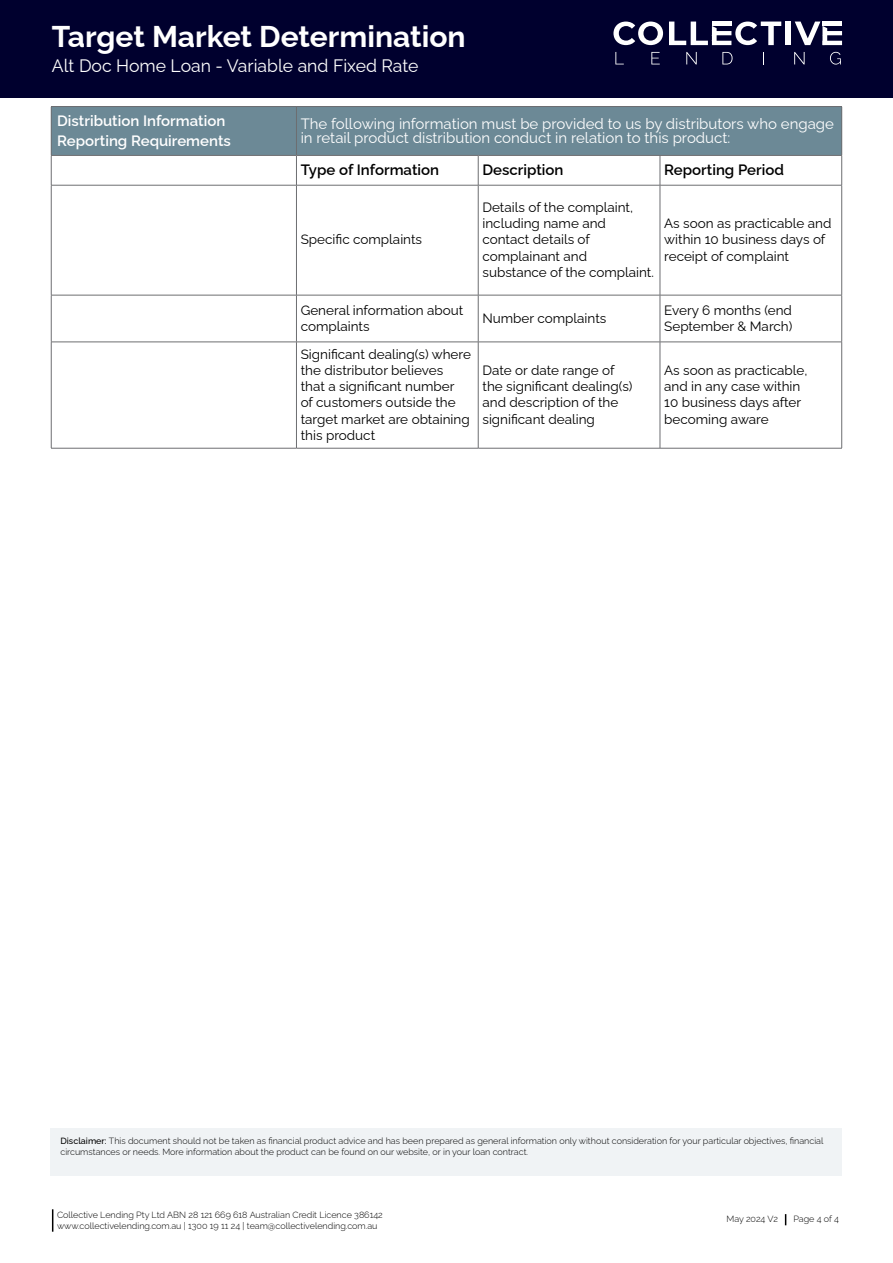
<style>
.page{position:relative;width:893px;height:1263px;background:#fff}
.page>*{position:absolute;margin:0;border:0;box-sizing:border-box;transform-origin:0 0}
.t1{font:700 30px "Raleway";color:#fff}
.t2{font:18px "Raleway";color:#fff}
.t3{font:15px/13.5px "Raleway";color:#fff}
.t4{font:600 15px/19.5px "Raleway";color:#fff}
.t5{font:600 15px "Raleway";color:#000}
.t6{font:13.5px/16.2px "Raleway";color:#000}
.t7{font:300 9px/11.2px "Raleway";color:#000}
.s1{font-weight:500}
</style>
<div class="page">
<div style="left:0;top:0;width:893px;height:98px;background:#00002e"></div>
<svg style="left:52px;top:1209px;width:1px;height:23px"></svg>
<svg style="left:615px;top:52px;width:9px;height:12px"></svg>
<svg style="left:651px;top:52px;width:9px;height:12px"></svg>
<svg style="left:686px;top:52px;width:11px;height:12px"></svg>
<svg style="left:722px;top:52px;width:10px;height:12px"></svg>
<svg style="left:763px;top:52px;width:1px;height:12px"></svg>
<svg style="left:794px;top:52px;width:11px;height:12px"></svg>
<svg style="left:830px;top:52px;width:11px;height:13px"></svg>
<svg style="left:613px;top:22px;width:50px;height:23px"></svg>
<div style="left:785px;top:22px;width:6px;height:23px;background:#fff"></div>
<svg style="left:669px;top:22px;width:112px;height:23px"></svg>
<svg style="left:795px;top:22px;width:47px;height:23px"></svg>
<div style="left:51px;top:107px;width:245px;height:48px;background:#6c8996"></div>
<div style="left:296px;top:107px;width:546px;height:48px;background:#6c8996"></div>
<hr style="left:51px;top:107px;width:1px;height:48px;background:#6d6e71">
<hr style="left:296px;top:107px;width:1px;height:48px;background:#6d6e71">
<svg style="left:51px;top:156px;width:1px;height:29px"></svg>
<hr style="left:51px;top:185px;width:1px;height:110px;background:#6d6e71">
<hr style="left:51px;top:295px;width:1px;height:47px;background:#6d6e71">
<hr style="left:51px;top:342px;width:1px;height:106px;background:#6d6e71">
<hr style="left:51px;top:106px;width:245px;height:1px;background:#6d6e71">
<hr style="left:841px;top:107px;width:1px;height:48px;background:#6d6e71">
<hr style="left:51px;top:155px;width:245px;height:1px;background:#6d6e71">
<hr style="left:51px;top:185px;width:245px;height:1px;background:#6d6e71">
<hr style="left:51px;top:295px;width:245px;height:1px;background:#6d6e71">
<hr style="left:51px;top:342px;width:245px;height:1px;background:#6d6e71">
<hr style="left:51px;top:448px;width:245px;height:1px;background:#6d6e71">
<hr style="left:296px;top:155px;width:182px;height:1px;background:#6d6e71">
<svg style="left:296px;top:156px;width:1px;height:29px"></svg>
<hr style="left:478px;top:155px;width:182px;height:1px;background:#6d6e71">
<svg style="left:478px;top:156px;width:1px;height:29px"></svg>
<hr style="left:660px;top:155px;width:182px;height:1px;background:#6d6e71">
<svg style="left:660px;top:156px;width:1px;height:29px"></svg>
<svg style="left:841px;top:156px;width:1px;height:29px"></svg>
<hr style="left:296px;top:185px;width:182px;height:1px;background:#6d6e71">
<hr style="left:296px;top:185px;width:1px;height:110px;background:#6d6e71">
<hr style="left:478px;top:185px;width:182px;height:1px;background:#6d6e71">
<hr style="left:478px;top:185px;width:1px;height:110px;background:#6d6e71">
<hr style="left:660px;top:185px;width:182px;height:1px;background:#6d6e71">
<hr style="left:660px;top:185px;width:1px;height:110px;background:#6d6e71">
<hr style="left:841px;top:185px;width:1px;height:110px;background:#6d6e71">
<hr style="left:296px;top:295px;width:182px;height:1px;background:#6d6e71">
<hr style="left:296px;top:295px;width:1px;height:47px;background:#6d6e71">
<hr style="left:478px;top:295px;width:182px;height:1px;background:#6d6e71">
<hr style="left:478px;top:295px;width:1px;height:47px;background:#6d6e71">
<hr style="left:660px;top:295px;width:182px;height:1px;background:#6d6e71">
<hr style="left:660px;top:295px;width:1px;height:47px;background:#6d6e71">
<hr style="left:841px;top:295px;width:1px;height:47px;background:#6d6e71">
<hr style="left:296px;top:342px;width:182px;height:1px;background:#6d6e71">
<hr style="left:296px;top:342px;width:1px;height:106px;background:#6d6e71">
<hr style="left:478px;top:342px;width:182px;height:1px;background:#6d6e71">
<hr style="left:478px;top:342px;width:1px;height:106px;background:#6d6e71">
<hr style="left:660px;top:342px;width:182px;height:1px;background:#6d6e71">
<hr style="left:660px;top:342px;width:1px;height:106px;background:#6d6e71">
<hr style="left:841px;top:342px;width:1px;height:106px;background:#6d6e71">
<hr style="left:296px;top:448px;width:182px;height:1px;background:#6d6e71">
<hr style="left:478px;top:448px;width:182px;height:1px;background:#6d6e71">
<hr style="left:660px;top:448px;width:182px;height:1px;background:#6d6e71">
<hr style="left:296px;top:106px;width:182px;height:1px;background:#6d6e71">
<hr style="left:478px;top:106px;width:182px;height:1px;background:#6d6e71">
<hr style="left:660px;top:106px;width:182px;height:1px;background:#6d6e71">
<div style="left:51px;top:1128px;width:791px;height:47px;background:#f0f3f5"></div>
<h1 class="t1" style="left:52px;top:13px;width:415px">Target Market Determination</h1>
<h2 class="t2" style="left:52px;top:51px;width:368px">Alt Doc Home Loan - Variable and Fixed Rate</h2>
<p class="t4" style="left:57px;top:110px;width:175px">Distribution Information<br>Reporting Requirements</p>
<p class="t3" style="left:301px;top:116px;width:535px">The following information must be provided to us by distributors who engage in retail product distribution conduct in relation to this product:</p>
<p class="t5" style="left:301px;top:158px;width:140px">Type of Information</p>
<p class="t5" style="left:482px;top:158px;width:83px">Description</p>
<p class="t5" style="left:664px;top:158px;width:121px">Reporting Period</p>
<p class="t6" style="left:301px;top:230px;width:123px">Specific complaints</p>
<p class="t6" style="left:482px;top:198px;width:173px">Details of the complaint, including name and contact details of complainant and substance of the complaint.</p>
<p class="t6" style="left:664px;top:214px;width:169px">As soon as practicable and within 10 business days of receipt of complaint</p>
<p class="t6" style="left:301px;top:300px;width:164px">General information about complaints</p>
<p class="t6" style="left:482px;top:308px;width:125px">Number complaints</p>
<p class="t6" style="left:664px;top:300px;width:130px">Every 6 months (end<br>September &amp; March)</p>
<p class="t6" style="left:301px;top:344px;width:172px">Significant dealing(s) where the distributor believes<br>that a significant number<br>of customers outside the target market are obtaining this product</p>
<p class="t6" style="left:482px;top:361px;width:151px">Date or date range of the significant dealing(s) and description of the significant dealing</p>
<p class="t6" style="left:664px;top:361px;width:145px">As soon as practicable, and in any case within<br>10 business days after becoming aware</p>
<p class="t7" style="left:60px;top:1134px;width:764px;line-height:10.8px"><span class="s1">Disclaimer:</span> This document should not be taken as financial product advice and has been prepared as general information only without consideration for your particular objectives, financial circumstances or needs. More information about the product can be found on our website, or in your loan contract.</p>
<p class="t7" style="left:57px;top:1208px;width:327px">Collective Lending Pty Ltd ABN 28 121 669 618 Australian Credit Licence 386142 www.collectivelending.com.au | 1300 19 11 24 | team@collectivelending.com.au</p>
<p class="t7" style="left:726px;top:1212px;width:53px">May 2024 V2</p>
<p class="t7" style="left:793px;top:1212px;width:47px">Page 4 of 4</p>
</div>
